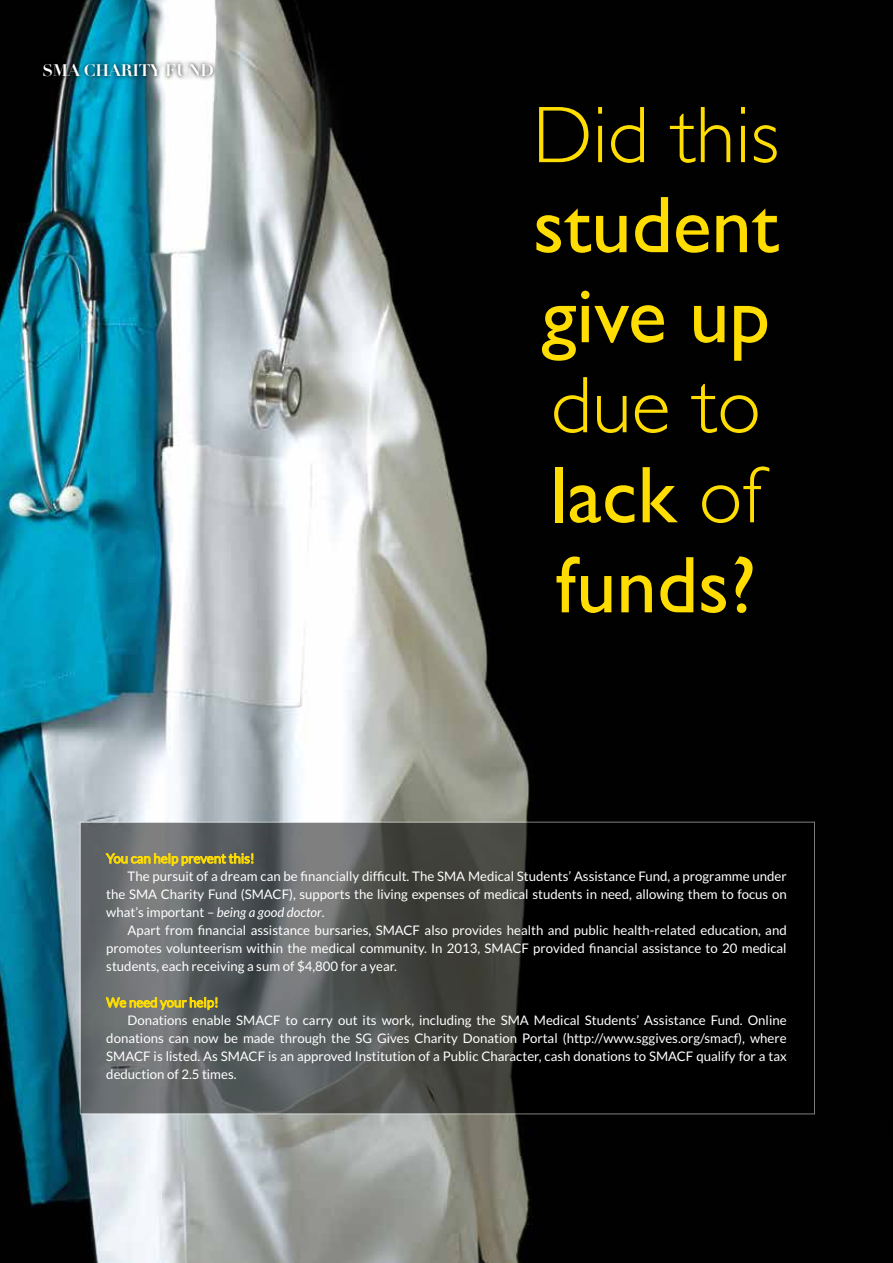
<style>
.page{position:relative;width:893px;height:1263px;background:#fff}
.page>*{position:absolute;margin:0;border:0;box-sizing:border-box;transform-origin:0 0}
.t1{font:80.85px/90px "Gill Sans";color:#fd0}
.t2{font:300 80.85px "Gill Sans";color:#fd0}
.t3{font:700 16.5px "Didot LH";letter-spacing:-.025em;color:#fff}
.t4{font:13.2px/18px "Lato";color:#fff;text-align:justify}
.t5{font:13.2px "Lato";color:#fd0}
.s1{font-weight:300}
.s2{font-style:italic}
</style>
<div class="page">
<img style="left:0;top:0;width:893px;height:1263px">
<svg style="left:80px;top:822px;width:735px;height:292px;background:#333433"></svg>
<svg style="left:105px;top:836px;width:149px;height:39px;background:#7a785f"></svg>
<svg style="left:105px;top:980px;width:113px;height:39px;background:#7c7b61"></svg>
<svg style="left:39px;top:60px;width:178px;height:21px;background:#51808b"></svg>
<p class="t3" style="left:43px;top:60px;width:173px">SMA CHARITY FUND</p>
<h1 class="t2" style="left:533px;top:89px;width:248px">Did this</h1>
<h1 class="t1" style="left:533px;top:179px;width:247px">student give up</h1>
<h1 class="t1" style="left:550px;top:359px;width:213px;text-align:justify"><span class="s1">due to </span>lack <span class="s1">of </span>funds?</h1>
<p class="t5" style="left:106px;top:851px;width:150px">You can help prevent this!</p>
<p class="t4" style="left:106px;top:867px;width:682px;text-indent:21px">The pursuit of a dream can be financially difficult. The SMA Medical Students’ Assistance Fund, a programme under the SMA Charity Fund (SMACF), supports the living expenses of medical students in need, allowing them to focus on what’s important – <span class="s2">being a good doctor</span>.</p>
<p class="t4" style="left:106px;top:921px;width:682px;text-indent:21px">Apart from financial assistance bursaries, SMACF also provides health and public health-related education, and promotes volunteerism within the medical community. In 2013, SMACF provided financial assistance to 20 medical students, each receiving a sum of $4,800 for a year.</p>
<p class="t4" style="left:106px;top:1011px;width:682px;text-indent:21px">Donations enable SMACF to carry out its work, including the SMA Medical Students’ Assistance Fund. Online donations can now be made through the SG Gives Charity Donation Portal (http://www.sggives.org/smacf), where SMACF is listed. As SMACF is an approved Institution of a Public Character, cash donations to SMACF qualify for a tax deduction of 2.5 times.</p>
</div>
